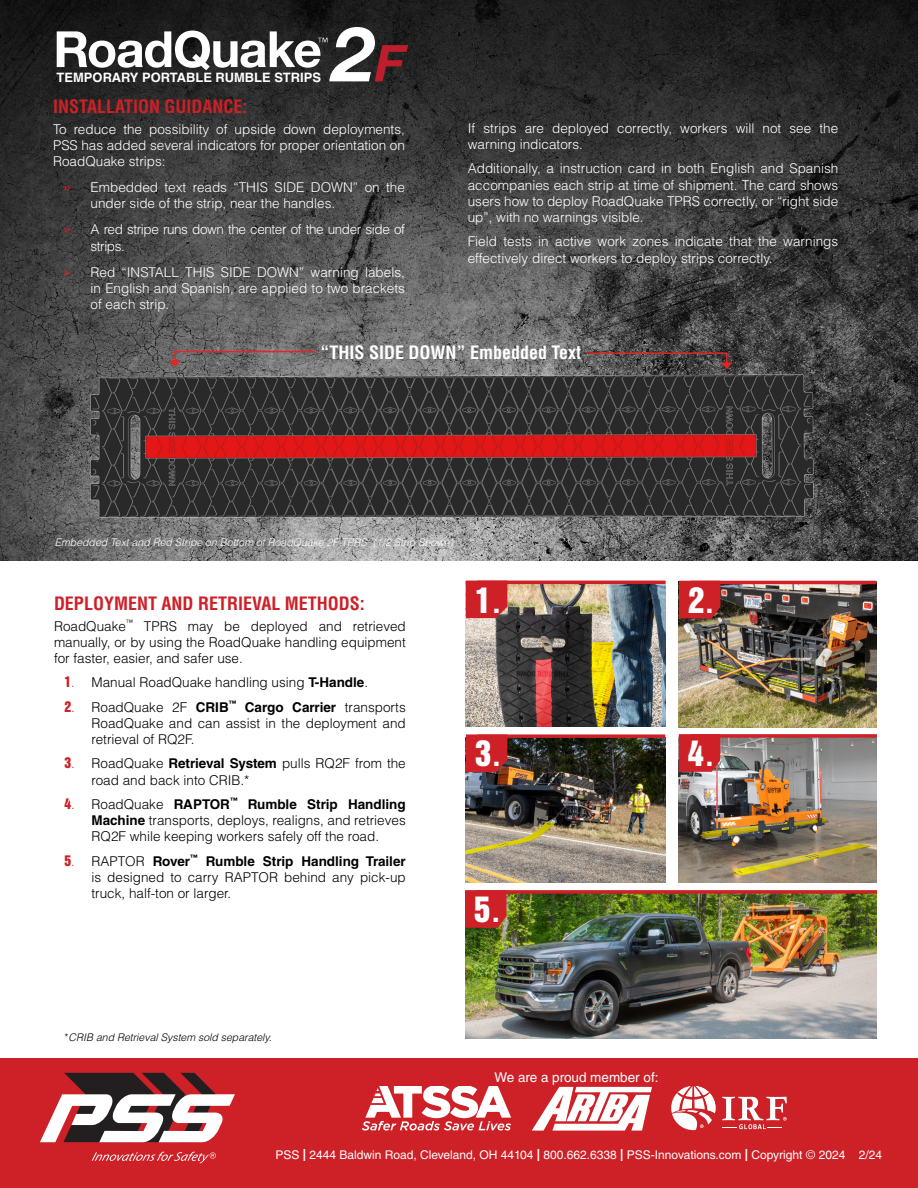
<style>
.page{position:relative;width:918px;height:1188px;background:#fff}
.page>*{position:absolute;margin:0;border:0;box-sizing:border-box;transform-origin:0 0}
.t1{font:32.4px "Helvetica Inserat LT Std";color:#fff}
.t2{font:700 condensed 18px "Helvetica LT Std";color:#cd2027}
.t3{font:700 condensed 18px "Helvetica LT Std";color:#fff}
.PSSBullets{font:300 13.5px/16.2px "Helvetica LT Std";color:#fff;text-align:justify}
.t4{font:300 13.5px/16.2px "Helvetica LT Std";color:#000;text-align:justify}
.PSSBullets-2{font:300 13.5px/16.2px "Helvetica LT Std";letter-spacing:-.03em;color:#fff}
.t5{font:13.5px "Helvetica LT Std";color:#fff}
.t6{font:700 12.9px "Helvetica LT Std";color:#fff}
.t7{font:12px "Helvetica LT Std";color:#fff}
.t8{font:italic 300 10.5px "Helvetica LT Std";color:#fff}
.t9{font:italic 300 10.5px "Helvetica LT Std";color:#000}
.s1{font-weight:700;color:#cd2027}
.s2{font-family:"Helvetica Inserat LT Std";font-weight:400;color:#cd2027}
.s3{color:#cd2027}
.s4{font-weight:700}
.s5{font-family:"Helvetica LT Std";font-weight:700;font-stretch:condensed}
.s6{font-weight:900}
.s7{font-weight:300}
</style>
<div class="page">
<img style="left:0;top:0;width:918px;height:561px">
<div style="left:0;top:1058px;width:918px;height:130px;background:#cd2027"></div>
<svg style="left:585px;top:352px;width:148px;height:17px;background:#5a4747"></svg>
<svg style="left:169px;top:350px;width:148px;height:17px;background:#7a6666"></svg>
<svg style="left:57px;top:27px;width:351px;height:54px"></svg>
<img style="left:62px;top:369px;width:774px;height:170px">
<svg style="left:532px;top:1087px;width:120px;height:44px"></svg>
<svg style="left:671px;top:1087px;width:45px;height:43px"></svg>
<svg style="left:722px;top:1097px;width:65px;height:32px"></svg>
<svg style="left:362px;top:1087px;width:149px;height:44px"></svg>
<svg style="left:40px;top:1073px;width:195px;height:69px"></svg>
<svg style="left:92px;top:1152px;width:124px;height:12px"></svg>
<img style="left:466px;top:584px;width:199px;height:142px">
<img style="left:679px;top:584px;width:197px;height:143px">
<img style="left:466px;top:738px;width:199px;height:144px">
<img style="left:679px;top:738px;width:198px;height:144px">
<img style="left:465px;top:894px;width:412px;height:145px">
<svg style="left:466px;top:581px;width:41px;height:37px"></svg>
<hr style="left:477px;top:581px;width:188px;height:3px;background:#cd2027">
<svg style="left:679px;top:581px;width:41px;height:37px"></svg>
<hr style="left:690px;top:581px;width:186px;height:3px;background:#cd2027">
<svg style="left:466px;top:734px;width:41px;height:38px"></svg>
<svg style="left:477px;top:734px;width:188px;height:4px"></svg>
<svg style="left:679px;top:734px;width:41px;height:38px"></svg>
<svg style="left:690px;top:734px;width:187px;height:4px"></svg>
<svg style="left:465px;top:890px;width:41px;height:38px"></svg>
<svg style="left:477px;top:890px;width:400px;height:4px;background:#c32d2d"></svg>
<p class="t6" style="left:57px;top:70px;width:266px">TEMPORARY PORTABLE RUMBLE STRIPS</p>
<p class="t2" style="left:53px;top:96px;width:196px">INSTALLATION GUIDANCE:</p>
<p class="PSSBullets" style="left:53px;top:121px;width:353px">To reduce the possibility of upside down deployments, PSS has added several indicators for proper orientation on RoadQuake strips:</p>
<p class="PSSBullets" style="left:91px;top:179px;width:316px;text-indent:-27px"><span class="s1">»</span> Embedded text reads “THIS SIDE DOWN” on the under side of the strip, near the handles.</p>
<p class="PSSBullets-2" style="left:91px;top:221px;width:316px;text-indent:-27px"><span class="s1">»</span> A red stripe runs down the center of the under side of strips.</p>
<p class="PSSBullets" style="left:91px;top:264px;width:316px;text-indent:-27px"><span class="s1">»</span> Red “INSTALL THIS SIDE DOWN” warning labels, in English and Spanish, are applied to two brackets of each strip.</p>
<p class="PSSBullets" style="left:468px;top:120px;width:372px">If strips are deployed correctly, workers will not see the warning indicators.</p>
<p class="PSSBullets" style="left:468px;top:160px;width:372px">Additionally, a instruction card in both English and Spanish accompanies each strip at time of shipment. The card shows users how to deploy RoadQuake TPRS correctly, or “right side up”, with no warnings visible.</p>
<p class="PSSBullets" style="left:468px;top:233px;width:372px">Field tests in active work zones indicate that the warnings effectively direct workers to deploy strips correctly.</p>
<p class="t3" style="left:321px;top:341px;width:262px">“THIS SIDE DOWN” Embedded Text</p>
<p class="t8" style="left:55px;top:536px;width:400px">Embedded Text and Red Stripe on Bottom of RoadQuake 2F TPRS (1/2 Strip Shown)</p>
<p class="t2" style="left:54px;top:592px;width:312px">DEPLOYMENT AND RETRIEVAL METHODS:</p>
<p class="t4" style="left:54px;top:618px;width:353px">RoadQuake<sup>™</sup> TPRS may be deployed and retrieved manually, or by using the RoadQuake handling equipment for faster, easier, and safer use.</p>
<p class="t4" style="left:64px;top:674px;width:305px"><span class="s2">1</span><span class="s3">.</span> Manual RoadQuake handling using <span class="s4">T-Handle</span>.</p>
<p class="t4" style="left:92px;top:699px;width:316px;text-indent:-27px"><span class="s2">2</span><span class="s3">.</span> RoadQuake 2F <span class="s4">CRIB</span><sup>™</sup> <span class="s4">Cargo Carrier</span> transports RoadQuake and can assist in the deployment and retrieval of RQ2F.</p>
<p class="t4" style="left:92px;top:755px;width:316px;text-indent:-27px"><span class="s2">3</span><span class="s3">.</span> RoadQuake <span class="s4">Retrieval System</span> pulls RQ2F from the road and back into CRIB.*</p>
<p class="t4" style="left:92px;top:796px;width:316px;text-indent:-27px"><span class="s2">4</span><span class="s3">.</span> RoadQuake <span class="s4">RAPTOR</span><sup>™</sup> <span class="s4">Rumble Strip Handling Machine</span> transports, deploys, realigns, and retrieves RQ2F while keeping workers safely off the road.</p>
<p class="t4" style="left:92px;top:853px;width:316px;text-indent:-27px"><span class="s2">5</span><span class="s3">.</span> RAPTOR <span class="s4">Rover</span><sup>™</sup> <span class="s4">Rumble Strip Handling Trailer </span>is designed to carry RAPTOR behind any pick-up truck, half-ton or larger.</p>
<p class="t1" style="left:475px;top:580px;width:28px">1<span class="s5">.</span></p>
<p class="t1" style="left:688px;top:581px;width:28px">2<span class="s5">.</span></p>
<p class="t1" style="left:475px;top:734px;width:28px">3<span class="s5">.</span></p>
<p class="t1" style="left:688px;top:734px;width:28px">4<span class="s5">.</span></p>
<p class="t1" style="left:474px;top:890px;width:28px">5<span class="s5">.</span></p>
<p class="t9" style="left:64px;top:1031px;width:209px">*CRIB and Retrieval System sold separately.</p>
<p class="t5" style="left:494px;top:1069px;width:166px">We are a proud member of:</p>
<p class="t7" style="left:276px;top:1148px;width:608px">PSS <span class="s6">|</span> 2444 Baldwin Road, Cleveland, OH 44104 <span class="s6">|</span> 800.662.6338 <span class="s6">|</span> PSS-Innovations.com <span class="s6">|</span> Copyright <span class="s7">©</span> 2024 2/24</p>
</div>
